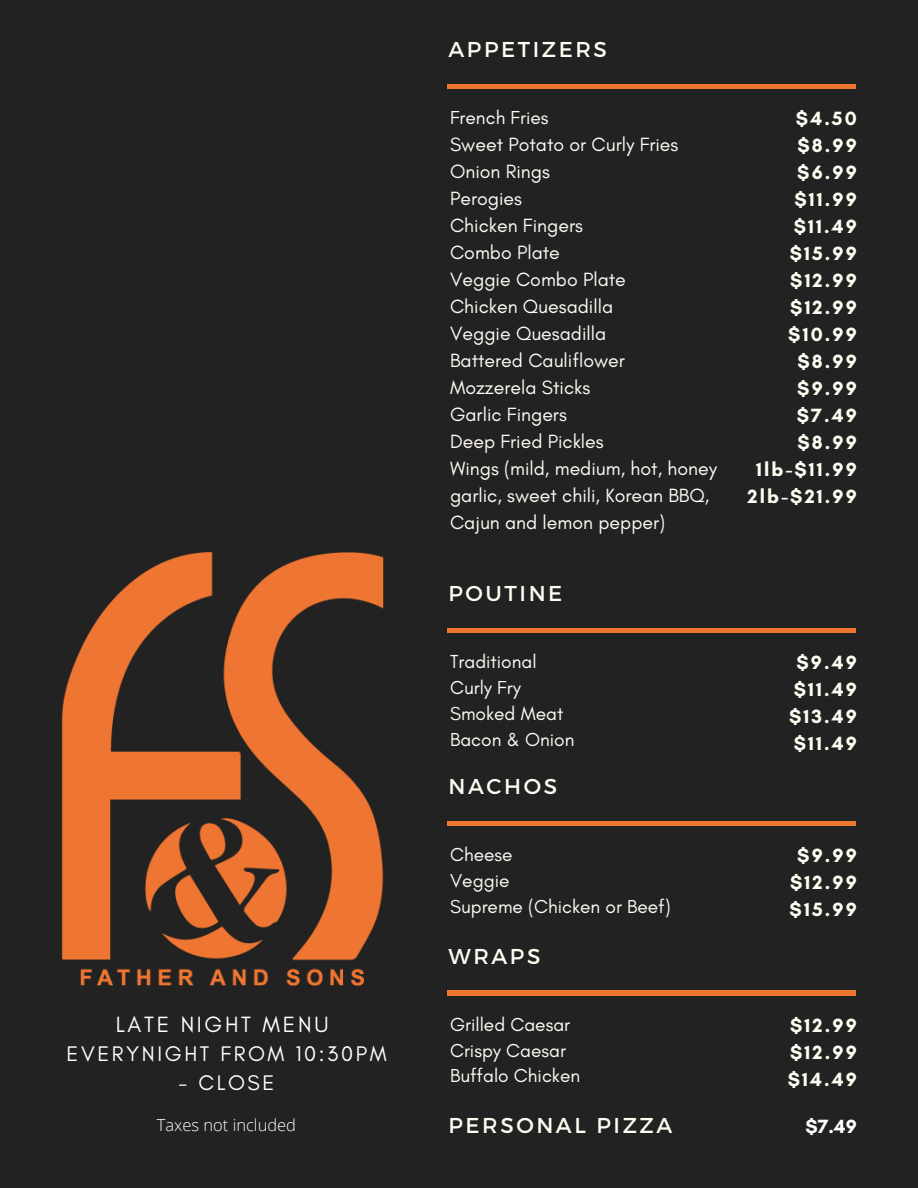
<style>
.page{position:relative;width:918px;height:1188px;background:#222}
.page>*{position:absolute;margin:0;border:0;box-sizing:border-box;transform-origin:0 0}
.t1{font:22.5px "Glacial Indifference";letter-spacing:.12em;color:#fff}
.t2{font:21.6px "Glacial Indifference";letter-spacing:.12em;color:#fff}
.t3{font:21.45px "Montserrat";letter-spacing:.12em;color:#fffdf1}
.t4{font:19.5px/27px "Glacial Indifference";color:#fffbf4}
.t5{font:700 19.5px/27px "Glacial Indifference";letter-spacing:.11em;color:#fffdf1;text-align:center}
.t6{font:700 19.5px "Glacial Indifference";color:#fff}
.t7{font:19.2px/25.8px "Glacial Indifference";color:#fffbf4}
.t8{font:300 16.5px "Open Sans";color:#fff}
</style>
<div class="page">
<div style="left:447px;top:84px;width:408px;height:5px;background:#ef7631"></div>
<div style="left:447px;top:628px;width:408px;height:5px;background:#ef7631"></div>
<div style="left:447px;top:821px;width:408px;height:5px;background:#ef7631"></div>
<hr style="left:447px;top:991px;width:408px;height:4px;background:#ef7631">
<img style="left:61px;top:553px;width:323px;height:433px">
<p class="t3" style="left:449px;top:35px;width:160px">APPETIZERS</p>
<p class="t7" style="left:450px;top:104px;width:100px">French Fries</p>
<p class="t4" style="left:450px;top:131px;width:268px">Sweet Potato or Curly Fries<br>Onion Rings<br>Perogies<br>Chicken Fingers<br>Combo Plate<br>Veggie Combo Plate<br>Chicken Quesadilla<br>Veggie Quesadilla<br>Battered Cauliflower<br>Mozzerela Sticks<br>Garlic Fingers<br>Deep Fried Pickles<br>Wings (mild, medium, hot, honey garlic, sweet chili, Korean BBQ,<br>Cajun and lemon pepper)</p>
<p class="t3" style="left:449px;top:579px;width:115px">POUTINE</p>
<p class="t5" style="left:748px;top:105px;width:111px;text-align:right">$4.50 $8.99 $6.99 $11.99 $11.49 $15.99 $12.99 $12.99 $10.99 $8.99 $9.99 $7.49 $8.99<br>1lb-$11.99<br>2lb-$21.99</p>
<p class="t7" style="left:450px;top:648px;width:126px">Traditional<br>Curly Fry<br>Smoked Meat<br>Bacon &amp; Onion</p>
<p class="t5" style="left:789px;top:649px;width:69px">$9.49 $11.49 $13.49 $11.49</p>
<p class="t3" style="left:449px;top:772px;width:110px">NACHOS</p>
<p class="t7" style="left:450px;top:841px;width:222px">Cheese<br>Veggie<br>Supreme (Chicken or Beef)</p>
<p class="t5" style="left:790px;top:842px;width:69px">$9.99 $12.99 $15.99</p>
<p class="t3" style="left:449px;top:942px;width:93px">WRAPS</p>
<p class="t1" style="left:116px;top:1011px;width:214px">LATE NIGHT MENU</p>
<p class="t2" style="left:67px;top:1041px;width:321px">EVERYNIGHT FROM 10:30PM</p>
<p class="t2" style="left:179px;top:1070px;width:97px">- CLOSE</p>
<p class="t8" style="left:157px;top:1114px;width:141px">Taxes not included</p>
<p class="t3" style="left:449px;top:1112px;width:225px">PERSONAL PIZZA</p>
<p class="t6" style="left:806px;top:1115px;width:53px">$7.49</p>
<p class="t7" style="left:450px;top:1011px;width:132px">Grilled Caesar<br>Crispy Caesar<br>Buffalo Chicken</p>
<p class="t5" style="left:788px;top:1011px;width:71px;text-align:justify">$12.99 $12.99 $14.49</p>
</div>
